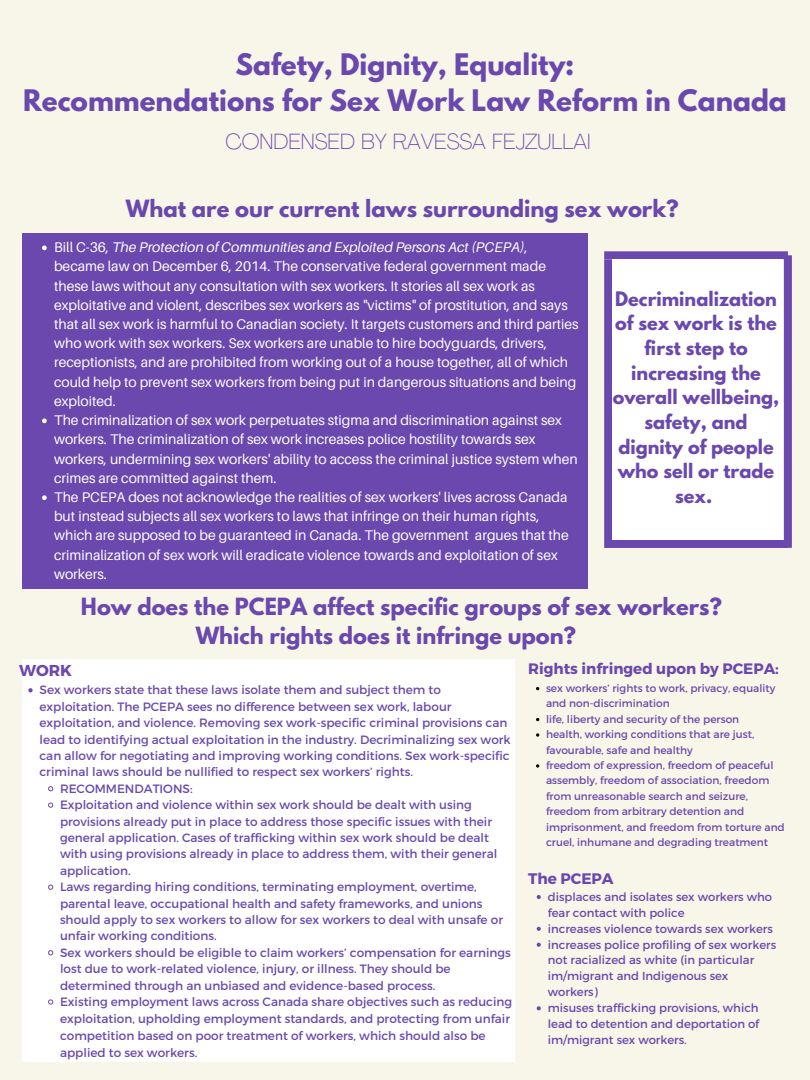
<style>
.page{position:relative;width:810px;height:1080px;background:#f8f5e9}
.page>*{position:absolute;margin:0;border:0;box-sizing:border-box;transform-origin:0 0}
.t1{font:700 26.31px/36.8px "League Spartan";color:#6a48ad;text-align:center}
.t2{font:100 21.81px "Agrandir";color:#6a48ad}
.t3{font:700 21.06px "League Spartan";color:#6a48ad}
.t4{font:700 21px/29px "League Spartan";color:#6a48ad}
.t5{font:700 17.69px/24.7px "League Spartan";color:#6a48ad;text-align:center}
.t6{font:700 15.81px "Montserrat";color:#6a48ad}
.t7{font:700 15.25px "Montserrat";color:#6a48ad}
.t8{font:700 15.12px "Montserrat";color:#6a48ad}
.t9{font:14px/19.2px "Aileron";color:#fff}
.t10{font:12.06px "Montserrat";color:#6a48ad}
.t11{font:11.62px/15.9px "Montserrat";color:#6a48ad}
.t12{font:10.56px/15.5px "Montserrat";color:#6a48ad}
.s1{font-style:italic}
</style>
<div class="page">
<div style="left:22px;top:233px;width:566px;height:356px;background:#6a48ad"></div>
<div style="left:604px;top:540px;width:184px;height:8px;background:#6a48ad"></div>
<div style="left:604px;top:251px;width:184px;height:8px;background:#6a48ad"></div>
<div style="left:604px;top:259px;width:8px;height:281px;background:#6a48ad"></div>
<div style="left:784px;top:255px;width:8px;height:293px;background:#6a48ad"></div>
<div style="left:22px;top:660px;width:493px;height:401px;background:#fff"></div>
<div style="left:612px;top:259px;width:171px;height:281px;background:#fff"></div>
<svg style="left:42px;top:246px;width:5px;height:4px"></svg>
<svg style="left:42px;top:419px;width:5px;height:4px"></svg>
<svg style="left:42px;top:495px;width:5px;height:5px"></svg>
<svg style="left:536px;top:733px;width:3px;height:4px"></svg>
<svg style="left:536px;top:764px;width:3px;height:4px"></svg>
<svg style="left:537px;top:895px;width:4px;height:4px"></svg>
<svg style="left:537px;top:927px;width:4px;height:4px"></svg>
<svg style="left:537px;top:943px;width:4px;height:4px"></svg>
<svg style="left:537px;top:1006px;width:4px;height:4px"></svg>
<svg style="left:28px;top:688px;width:5px;height:4px"></svg>
<svg style="left:48px;top:786px;width:5px;height:5px"></svg>
<svg style="left:48px;top:802px;width:5px;height:6px"></svg>
<svg style="left:48px;top:885px;width:5px;height:5px"></svg>
<svg style="left:48px;top:950px;width:5px;height:5px"></svg>
<svg style="left:48px;top:999px;width:5px;height:6px"></svg>
<h1 class="t1" style="left:23px;top:49px;width:765px">Safety, Dignity, Equality:<br>Recommendations for Sex Work Law Reform in Canada</h1>
<h2 class="t2" style="left:225px;top:133px;width:367px">CONDENSED BY RAVESSA FEJZULLAI</h2>
<h3 class="t3" style="left:126px;top:198px;width:554px">What are our current laws surrounding sex work?</h3>
<p class="t9" style="left:54px;top:237px;width:526px">Bill C-36, <span class="s1">The Protection of Communities and Exploited Persons Act (PCEPA)</span>, became law on December 6, 2014. The conservative federal government made these laws without any consultation with sex workers. It stories all sex work as exploitative and violent, describes sex workers as "victims" of prostitution, and says that all sex work is harmful to Canadian society. It targets customers and third parties who work with sex workers. Sex workers are unable to hire bodyguards, drivers, receptionists, and are prohibited from working out of a house together, all of which could help to prevent sex workers from being put in dangerous situations and being exploited.<br>The criminalization of sex work perpetuates stigma and discrimination against sex workers. The criminalization of sex work increases police hostility towards sex workers, undermining sex workers' ability to access the criminal justice system when crimes are committed against them.<br>The PCEPA does not acknowledge the realities of sex workers' lives across Canada but instead subjects all sex workers to laws that infringe on their human rights, which are supposed to be guaranteed in Canada. The government argues that the criminalization of sex work will eradicate violence towards and exploitation of sex workers.</p>
<h3 class="t5" style="left:613px;top:288px;width:168px">Decriminalization of sex work is the first step to increasing the overall wellbeing, safety, and dignity of people who sell or trade sex.</h3>
<h3 class="t4" style="left:196px;top:595px;width:528px;text-indent:-115px">How does the PCEPA affect specific groups of sex workers?<br>Which rights does it infringe upon?</h3>
<p class="t12" style="left:546px;top:680px;width:240px">sex workers’ rights to work, privacy, equality and non-discrimination<br>life, liberty and security of the person<br>health, working conditions that are just, favourable, safe and healthy<br>freedom of expression, freedom of peaceful assembly, freedom of association, freedom from unreasonable search and seizure, freedom from arbitrary detention and imprisonment, and freedom from torture and cruel, inhumane and degrading treatment</p>
<p class="t8" style="left:528px;top:659px;width:252px">Rights infringed upon by PCEPA:</p>
<h3 class="t6" style="left:19px;top:661px;width:55px">WORK</h3>
<p class="t10" style="left:40px;top:682px;width:403px">Sex workers state that these laws isolate them and subject them to</p>
<p class="t10" style="left:40px;top:699px;width:414px">exploitation. The PCEPA sees no difference between sex work, labour</p>
<p class="t10" style="left:40px;top:715px;width:469px">exploitation, and violence. Removing sex work-specific criminal provisions can</p>
<p class="t10" style="left:40px;top:731px;width:473px">lead to identifying actual exploitation in the industry. Decriminalizing sex work</p>
<p class="t10" style="left:40px;top:748px;width:472px">can allow for negotiating and improving working conditions. Sex work-specific</p>
<p class="t10" style="left:40px;top:764px;width:375px">criminal laws should be nullified to respect sex workers’ rights.</p>
<p class="t10" style="left:60px;top:781px;width:134px">RECOMMENDATIONS:</p>
<p class="t10" style="left:60px;top:797px;width:413px">Exploitation and violence within sex work should be dealt with using</p>
<p class="t10" style="left:60px;top:813px;width:434px">provisions already put in place to address those specific issues with their</p>
<p class="t10" style="left:60px;top:830px;width:430px">general application. Cases of trafficking within sex work should be dealt</p>
<p class="t10" style="left:60px;top:846px;width:439px">with using provisions already in place to address them, with their general</p>
<p class="t10" style="left:60px;top:863px;width:72px">application.</p>
<p class="t10" style="left:60px;top:879px;width:418px">Laws regarding hiring conditions, terminating employment, overtime,</p>
<p class="t10" style="left:60px;top:895px;width:424px">parental leave, occupational health and safety frameworks, and unions</p>
<p class="t10" style="left:60px;top:912px;width:445px">should apply to sex workers to allow for sex workers to deal with unsafe or</p>
<p class="t10" style="left:60px;top:928px;width:158px">unfair working conditions.</p>
<p class="t10" style="left:60px;top:945px;width:452px">Sex workers should be eligible to claim workers’ compensation for earnings</p>
<p class="t10" style="left:60px;top:961px;width:392px">lost due to work-related violence, injury, or illness. They should be</p>
<p class="t10" style="left:60px;top:977px;width:377px">determined through an unbiased and evidence-based process.</p>
<p class="t10" style="left:60px;top:994px;width:454px">Existing employment laws across Canada share objectives such as reducing</p>
<p class="t10" style="left:60px;top:1011px;width:452px">exploitation, upholding employment standards, and protecting from unfair</p>
<p class="t10" style="left:60px;top:1028px;width:427px">competition based on poor treatment of workers, which should also be</p>
<p class="t10" style="left:60px;top:1044px;width:139px">applied to sex workers.</p>
<p class="t7" style="left:528px;top:868px;width:87px">The PCEPA</p>
<p class="t11" style="left:548px;top:888px;width:230px">displaces and isolates sex workers who fear contact with police<br>increases violence towards sex workers increases police profiling of sex workers not racialized as white (in particular im/migrant and Indigenous sex workers)<br>misuses trafficking provisions, which lead to detention and deportation of im/migrant sex workers.</p>
</div>
